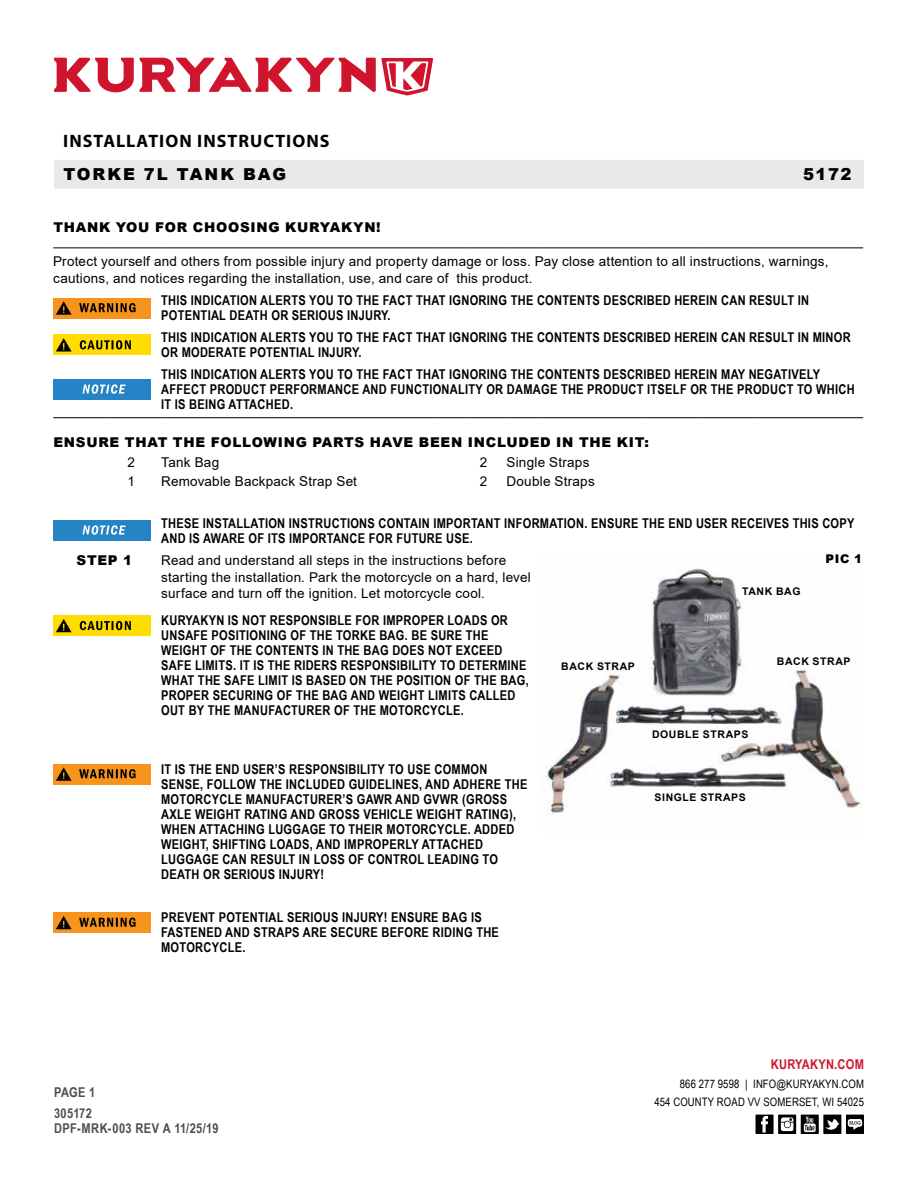
<style>
.page{position:relative;width:918px;height:1188px;background:#fff}
.page>*{position:absolute;margin:0;border:0;box-sizing:border-box;transform-origin:0 0}
.t1{font:700 18px "Myriad Pro";letter-spacing:.055em;color:#000}
.t2{font:900 16.5px "Arial";letter-spacing:.11em;color:#000}
.t3{font:700 13.5px/15px "Arial Narrow";letter-spacing:.02em;color:#000}
.t4{font:13.5px/16.5px "Arial";letter-spacing:.015em;color:#000}
.t5{font:900 13.5px "Arial";letter-spacing:.055em;color:#000}
.t6{font:700 13.5px/20.4px "Arial Narrow";letter-spacing:.025em;color:#4d4d4f}
.t7{font:700 13.5px "Arial Narrow";letter-spacing:.02em;color:#ce152d}
.t8{font:900 12px "Arial";color:#000}
.t9{font:11.7px/18px "Arial Narrow";letter-spacing:.01em;color:#000;text-align:right}
.t10{font:700 10.5px "Arial";letter-spacing:.055em;color:#000}
</style>
<div class="page">
<svg style="left:54px;top:58px;width:379px;height:38px"></svg>
<div style="left:54px;top:160px;width:810px;height:29px;background:#e9e9ea"></div>
<div style="left:846px;top:1115px;width:18px;height:19px;background:#000"></div>
<svg style="left:848px;top:1119px;width:14px;height:11px"></svg>
<svg style="left:778px;top:1115px;width:18px;height:19px"></svg>
<svg style="left:781px;top:1117px;width:12px;height:14px"></svg>
<div style="left:756px;top:1115px;width:18px;height:19px;background:#000"></div>
<svg style="left:761px;top:1116px;width:7px;height:17px"></svg>
<svg style="left:801px;top:1115px;width:18px;height:19px"></svg>
<svg style="left:804px;top:1117px;width:12px;height:15px"></svg>
<div style="left:823px;top:1115px;width:18px;height:19px;background:#000"></div>
<svg style="left:825px;top:1119px;width:15px;height:11px"></svg>
<hr style="left:53px;top:248px;width:54px;height:1px;background:#000">
<hr style="left:107px;top:248px;width:54px;height:1px;background:#000">
<hr style="left:161px;top:248px;width:276px;height:1px;background:#000">
<hr style="left:437px;top:248px;width:30px;height:1px;background:#000">
<hr style="left:467px;top:248px;width:40px;height:1px;background:#000">
<hr style="left:507px;top:248px;width:32px;height:1px;background:#000">
<hr style="left:539px;top:248px;width:108px;height:1px;background:#000">
<hr style="left:647px;top:248px;width:54px;height:1px;background:#000">
<hr style="left:701px;top:248px;width:54px;height:1px;background:#000">
<hr style="left:755px;top:248px;width:108px;height:1px;background:#000">
<hr style="left:53px;top:417px;width:54px;height:1px;background:#000">
<hr style="left:107px;top:417px;width:54px;height:1px;background:#000">
<hr style="left:161px;top:417px;width:276px;height:1px;background:#000">
<hr style="left:437px;top:417px;width:30px;height:1px;background:#000">
<hr style="left:467px;top:417px;width:40px;height:1px;background:#000">
<hr style="left:507px;top:417px;width:32px;height:1px;background:#000">
<hr style="left:539px;top:417px;width:108px;height:1px;background:#000">
<hr style="left:647px;top:417px;width:54px;height:1px;background:#000">
<hr style="left:701px;top:417px;width:54px;height:1px;background:#000">
<hr style="left:755px;top:417px;width:108px;height:1px;background:#000">
<div style="left:53px;top:298px;width:97px;height:20px;background:#f7941e"></div>
<svg style="left:79px;top:303px;width:57px;height:9px"></svg>
<svg style="left:56px;top:301px;width:16px;height:14px"></svg>
<div style="left:53px;top:335px;width:97px;height:20px;background:#fd0"></div>
<svg style="left:56px;top:338px;width:16px;height:14px"></svg>
<svg style="left:80px;top:340px;width:51px;height:9px"></svg>
<div style="left:53px;top:379px;width:97px;height:20px;background:#2484c6"></div>
<svg style="left:83px;top:384px;width:43px;height:10px"></svg>
<div style="left:53px;top:520px;width:97px;height:20px;background:#2484c6"></div>
<svg style="left:83px;top:525px;width:43px;height:10px"></svg>
<img style="left:546px;top:568px;width:317px;height:249px">
<div style="left:53px;top:616px;width:97px;height:20px;background:#fd0"></div>
<svg style="left:56px;top:619px;width:16px;height:13px"></svg>
<svg style="left:80px;top:621px;width:51px;height:9px"></svg>
<div style="left:53px;top:764px;width:97px;height:20px;background:#f7941e"></div>
<svg style="left:79px;top:769px;width:57px;height:9px"></svg>
<svg style="left:56px;top:767px;width:16px;height:14px"></svg>
<div style="left:53px;top:913px;width:97px;height:20px;background:#f7941e"></div>
<svg style="left:79px;top:918px;width:57px;height:9px"></svg>
<svg style="left:56px;top:916px;width:16px;height:13px"></svg>
<h1 class="t1" style="left:63px;top:129px;width:268px">INSTALLATION INSTRUCTIONS</h1>
<p class="t2" style="left:63px;top:162px;width:224px">TORKE 7L TANK BAG</p>
<p class="t2" style="left:803px;top:162px;width:50px">5172</p>
<p class="t5" style="left:53px;top:217px;width:329px">THANK YOU FOR CHOOSING KURYAKYN!</p>
<p class="t4" style="left:53px;top:253px;width:777px">Protect yourself and others from possible injury and property damage or loss. Pay close attention to all instructions, warnings, cautions, and notices regarding the installation, use, and care of this product.</p>
<p class="t3" style="left:161px;top:293px;width:649px">THIS INDICATION ALERTS YOU TO THE FACT THAT IGNORING THE CONTENTS DESCRIBED HEREIN CAN RESULT IN<br>POTENTIAL DEATH OR SERIOUS INJURY.</p>
<p class="t3" style="left:161px;top:329px;width:691px">THIS INDICATION ALERTS YOU TO THE FACT THAT IGNORING THE CONTENTS DESCRIBED HEREIN CAN RESULT IN MINOR<br>OR MODERATE POTENTIAL INJURY.</p>
<p class="t3" style="left:161px;top:366px;width:695px">THIS INDICATION ALERTS YOU TO THE FACT THAT IGNORING THE CONTENTS DESCRIBED HEREIN MAY NEGATIVELY<br>AFFECT PRODUCT PERFORMANCE AND FUNCTIONALITY OR DAMAGE THE PRODUCT ITSELF OR THE PRODUCT TO WHICH<br>IT IS BEING ATTACHED.</p>
<p class="t5" style="left:53px;top:433px;width:597px">ENSURE THAT THE FOLLOWING PARTS HAVE BEEN INCLUDED IN THE KIT:</p>
<p class="t4" style="left:127px;top:454px;width:9px">2</p>
<p class="t4" style="left:161px;top:454px;width:60px">Tank Bag</p>
<p class="t4" style="left:480px;top:454px;width:9px">2</p>
<p class="t4" style="left:507px;top:454px;width:84px">Single Straps</p>
<p class="t4" style="left:127px;top:473px;width:9px">1</p>
<p class="t4" style="left:161px;top:473px;width:197px">Removable Backpack Strap Set</p>
<p class="t4" style="left:480px;top:473px;width:9px">2</p>
<p class="t4" style="left:507px;top:473px;width:90px">Double Straps</p>
<p class="t3" style="left:161px;top:515px;width:695px">THESE INSTALLATION INSTRUCTIONS CONTAIN IMPORTANT INFORMATION. ENSURE THE END USER RECEIVES THIS COPY<br>AND IS AWARE OF ITS IMPORTANCE FOR FUTURE USE.</p>
<p class="t5" style="left:77px;top:551px;width:57px">STEP 1</p>
<p class="t4" style="left:161px;top:552px;width:371px">Read and understand all steps in the instructions before starting the installation. Park the motorcycle on a hard, level surface and turn off the ignition. Let motorcycle cool.</p>
<p class="t3" style="left:161px;top:612px;width:369px">KURYAKYN IS NOT RESPONSIBLE FOR IMPROPER LOADS OR UNSAFE POSITIONING OF THE TORKE BAG. BE SURE THE WEIGHT OF THE CONTENTS IN THE BAG DOES NOT EXCEED SAFE LIMITS. IT IS THE RIDERS RESPONSIBILITY TO DETERMINE WHAT THE SAFE LIMIT IS BASED ON THE POSITION OF THE BAG, PROPER SECURING OF THE BAG AND WEIGHT LIMITS CALLED OUT BY THE MANUFACTURER OF THE MOTORCYCLE.</p>
<p class="t8" style="left:826px;top:550px;width:38px">PIC 1</p>
<p class="t10" style="left:742px;top:584px;width:60px">TANK BAG</p>
<p class="t10" style="left:777px;top:654px;width:75px">BACK STRAP</p>
<p class="t10" style="left:561px;top:659px;width:75px">BACK STRAP</p>
<p class="t3" style="left:161px;top:761px;width:368px">IT IS THE END USER’S RESPONSIBILITY TO USE COMMON SENSE, FOLLOW THE INCLUDED GUIDELINES, AND ADHERE THE MOTORCYCLE MANUFACTURER’S GAWR AND GVWR (GROSS AXLE WEIGHT RATING AND GROSS VEHICLE WEIGHT RATING), WHEN ATTACHING LUGGAGE TO THEIR MOTORCYCLE. ADDED WEIGHT, SHIFTING LOADS, AND IMPROPERLY ATTACHED LUGGAGE CAN RESULT IN LOSS OF CONTROL LEADING TO DEATH OR SERIOUS INJURY!</p>
<p class="t3" style="left:161px;top:909px;width:339px">PREVENT POTENTIAL SERIOUS INJURY! ENSURE BAG IS<br>FASTENED AND STRAPS ARE SECURE BEFORE RIDING THE<br>MOTORCYCLE.</p>
<p class="t6" style="left:54px;top:1082px;width:43px">PAGE 1<br>305172</p>
<p class="t6" style="left:54px;top:1117px;width:166px">DPF-MRK-003 REV A 11/25/19</p>
<p class="t10" style="left:652px;top:727px;width:98px">DOUBLE STRAPS</p>
<p class="t10" style="left:655px;top:790px;width:93px">SINGLE STRAPS</p>
<p class="t7" style="left:771px;top:1054px;width:95px">KURYAKYN.COM</p>
<p class="t9" style="left:654px;top:1075px;width:211px">866 277 9598 | INFO@KURYAKYN.COM<br>454 COUNTY ROAD VV SOMERSET, WI 54025</p>
</div>
